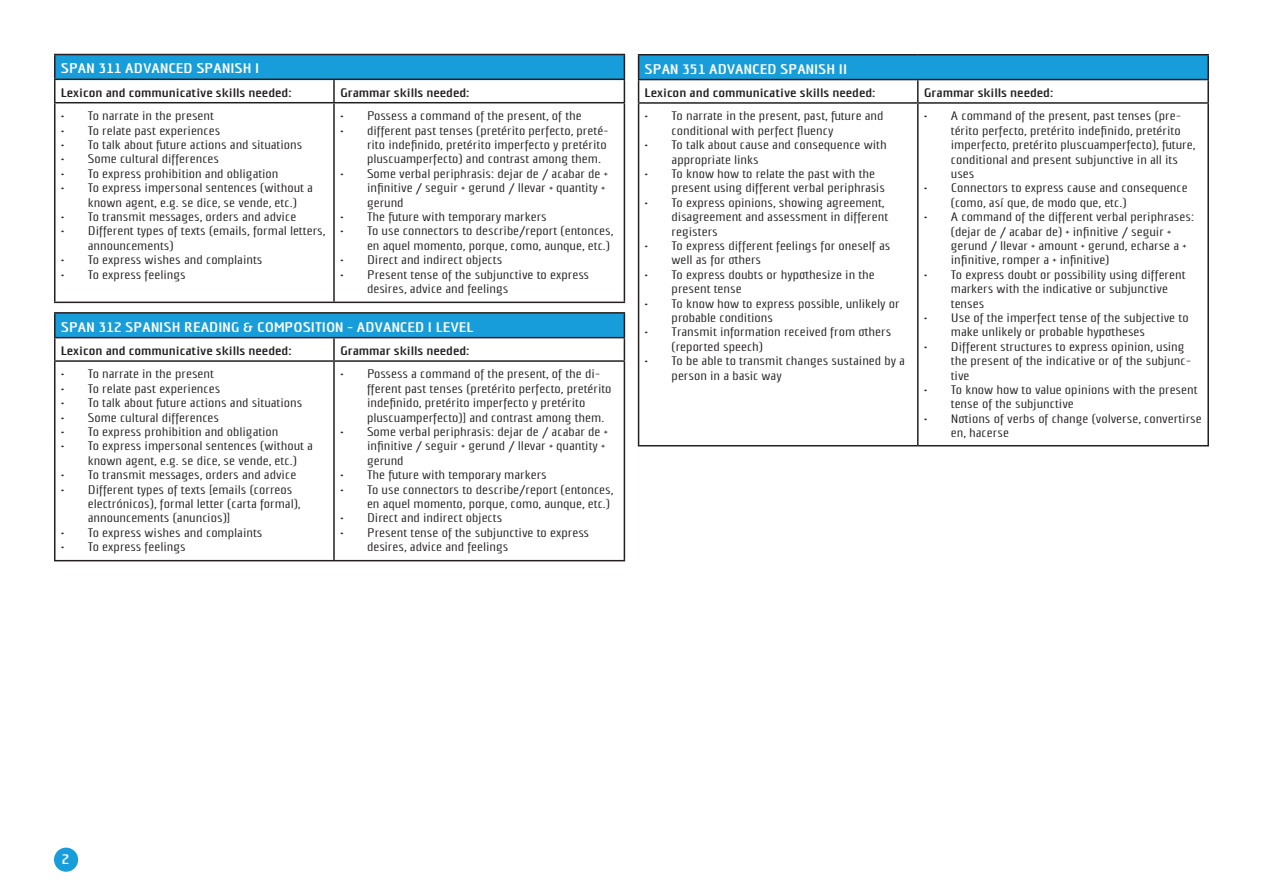
<style>
.page{position:relative;width:1263px;height:893px;background:#fff}
.page>*{position:absolute;margin:0;border:0;box-sizing:border-box;transform-origin:0 0}
.t1{font:700 13.5px "Economica";color:#fff;scale:1.41 1}
.t2{font:12px/14.4px "Economica";color:#231f20;scale:1.41 1}
.t3{font:700 12px "Economica";color:#231f20;scale:1.41 1}
</style>
<div class="page">
<div style="left:55px;top:55px;width:569px;height:24px;background:#179dd9"></div>
<hr style="left:54px;top:80px;width:2px;height:22px;background:#231f20">
<hr style="left:333px;top:80px;width:2px;height:22px;background:#231f20">
<hr style="left:54px;top:102px;width:280px;height:1px;background:#231f20">
<hr style="left:54px;top:103px;width:2px;height:199px;background:#231f20">
<hr style="left:334px;top:102px;width:291px;height:1px;background:#231f20">
<hr style="left:333px;top:103px;width:2px;height:199px;background:#231f20">
<hr style="left:624px;top:103px;width:1px;height:199px;background:#231f20">
<hr style="left:54px;top:302px;width:280px;height:1px;background:#231f20">
<hr style="left:334px;top:302px;width:291px;height:1px;background:#231f20">
<hr style="left:54px;top:54px;width:280px;height:1px;background:#231f20">
<hr style="left:54px;top:55px;width:2px;height:24px;background:#231f20">
<hr style="left:334px;top:54px;width:291px;height:1px;background:#231f20">
<svg style="left:624px;top:55px;width:1px;height:47px"></svg>
<hr style="left:54px;top:79px;width:280px;height:1px;background:#231f20">
<hr style="left:334px;top:79px;width:291px;height:1px;background:#231f20">
<div style="left:55px;top:313px;width:569px;height:25px;background:#179dd9"></div>
<hr style="left:54px;top:338px;width:2px;height:22px;background:#231f20">
<hr style="left:333px;top:338px;width:2px;height:22px;background:#231f20">
<hr style="left:54px;top:360px;width:280px;height:2px;background:#231f20">
<hr style="left:54px;top:362px;width:2px;height:198px;background:#231f20">
<hr style="left:334px;top:360px;width:291px;height:2px;background:#231f20">
<hr style="left:333px;top:362px;width:2px;height:198px;background:#231f20">
<hr style="left:624px;top:362px;width:1px;height:198px;background:#231f20">
<hr style="left:54px;top:560px;width:280px;height:1px;background:#231f20">
<hr style="left:334px;top:560px;width:291px;height:1px;background:#231f20">
<hr style="left:54px;top:312px;width:280px;height:2px;background:#231f20">
<hr style="left:54px;top:314px;width:2px;height:23px;background:#231f20">
<hr style="left:334px;top:312px;width:291px;height:2px;background:#231f20">
<svg style="left:624px;top:314px;width:1px;height:46px"></svg>
<hr style="left:54px;top:337px;width:280px;height:1px;background:#231f20">
<hr style="left:334px;top:337px;width:291px;height:1px;background:#231f20">
<div style="left:639px;top:55px;width:569px;height:25px;background:#179dd9"></div>
<svg style="left:917px;top:80px;width:1px;height:22px"></svg>
<hr style="left:1207px;top:80px;width:2px;height:22px;background:#231f20">
<hr style="left:638px;top:102px;width:280px;height:2px;background:#231f20">
<hr style="left:638px;top:104px;width:1px;height:341px;background:#231f20">
<hr style="left:918px;top:102px;width:291px;height:2px;background:#231f20">
<hr style="left:917px;top:104px;width:1px;height:341px;background:#231f20">
<hr style="left:1207px;top:104px;width:2px;height:341px;background:#231f20">
<hr style="left:638px;top:445px;width:280px;height:1px;background:#231f20">
<hr style="left:918px;top:445px;width:291px;height:1px;background:#231f20">
<hr style="left:638px;top:54px;width:280px;height:2px;background:#231f20">
<svg style="left:638px;top:56px;width:1px;height:46px"></svg>
<hr style="left:918px;top:54px;width:291px;height:2px;background:#231f20">
<hr style="left:1207px;top:56px;width:2px;height:23px;background:#231f20">
<hr style="left:638px;top:79px;width:280px;height:1px;background:#231f20">
<hr style="left:918px;top:79px;width:291px;height:1px;background:#231f20">
<div style="left:54px;top:848px;width:24px;height:24px;background:#179dd9;border-radius:50%"></div>
<p class="t1" style="left:61px;top:61px;width:142px">SPAN 311 ADVANCED SPANISH I</p>
<p class="t3" style="left:61px;top:85px;width:165px">Lexicon and communicative skills needed:</p>
<p class="t3" style="left:340px;top:85px;width:93px">Grammar skills needed:</p>
<p class="t2" style="left:61px;top:109px;width:110px">• To narrate in the present</p>
<p class="t2" style="left:61px;top:123px;width:115px">• To relate past experiences</p>
<p class="t2" style="left:61px;top:137px;width:173px">• To talk about future actions and situations</p>
<p class="t2" style="left:61px;top:152px;width:114px">• Some cultural differences</p>
<p class="t2" style="left:61px;top:166px;width:156px">• To express prohibition and obligation</p>
<p class="t2" style="left:88px;top:181px;width:161px;text-indent:-27px">• To express impersonal sentences (without a known agent, e.g. se dice, se vende, etc.)</p>
<p class="t2" style="left:61px;top:209px;width:169px">• To transmit messages, orders and advice</p>
<p class="t2" style="left:88px;top:224px;width:170px;text-indent:-27px">• Different types of texts (emails, formal letters, announcements)</p>
<p class="t2" style="left:61px;top:253px;width:145px">• To express wishes and complaints</p>
<p class="t2" style="left:61px;top:267px;width:90px">• To express feelings</p>
<p class="t2" style="left:340px;top:109px;width:173px">• Possess a command of the present, of the</p>
<p class="t2" style="left:367px;top:123px;width:173px;text-indent:-27px">• different past tenses (pretérito perfecto, preté&shy;rito indefinido, pretérito imperfecto y pretérito pluscuamperfecto) and contrast among them.</p>
<p class="t2" style="left:367px;top:166px;width:172px;text-indent:-27px">• Some verbal periphrasis: dejar de / acabar de + infinitive / seguir + gerund / llevar + quantity + gerund</p>
<p class="t2" style="left:340px;top:209px;width:148px">• The future with temporary markers</p>
<p class="t2" style="left:340px;top:224px;width:195px;text-align:right">• To use connectors to describe/report (entonces, en aquel momento, porque, como, aunque, etc.)</p>
<p class="t2" style="left:340px;top:253px;width:117px">• Direct and indirect objects</p>
<p class="t2" style="left:367px;top:267px;width:159px;text-indent:-27px">• Present tense of the subjunctive to express desires, advice and feelings</p>
<p class="t1" style="left:61px;top:319px;width:294px">SPAN 312 SPANISH READING &amp; COMPOSITION - ADVANCED I LEVEL</p>
<p class="t3" style="left:61px;top:344px;width:165px">Lexicon and communicative skills needed:</p>
<p class="t3" style="left:340px;top:344px;width:93px">Grammar skills needed:</p>
<p class="t2" style="left:61px;top:367px;width:110px">• To narrate in the present</p>
<p class="t2" style="left:61px;top:381px;width:115px">• To relate past experiences</p>
<p class="t2" style="left:61px;top:396px;width:173px">• To talk about future actions and situations</p>
<p class="t2" style="left:61px;top:410px;width:114px">• Some cultural differences</p>
<p class="t2" style="left:61px;top:424px;width:156px">• To express prohibition and obligation</p>
<p class="t2" style="left:88px;top:439px;width:161px;text-indent:-27px">• To express impersonal sentences (without a known agent, e.g. se dice, se vende, etc.)</p>
<p class="t2" style="left:61px;top:468px;width:169px">• To transmit messages, orders and advice</p>
<p class="t2" style="left:88px;top:482px;width:152px;text-indent:-27px">• Different types of texts [emails (correos electrónicos), formal letter (carta formal), announcements (anuncios)]</p>
<p class="t2" style="left:61px;top:525px;width:145px">• To express wishes and complaints</p>
<p class="t2" style="left:61px;top:540px;width:90px">• To express feelings</p>
<p class="t2" style="left:367px;top:367px;width:175px;text-indent:-27px">• Possess a command of the present, of the di&shy;fferent past tenses (pretérito perfecto, pretérito indefinido, pretérito imperfecto y pretérito pluscuamperfecto)] and contrast among them.</p>
<p class="t2" style="left:367px;top:424px;width:172px;text-indent:-27px">• Some verbal periphrasis: dejar de / acabar de + infinitive / seguir + gerund / llevar + quantity + gerund</p>
<p class="t2" style="left:340px;top:468px;width:148px">• The future with temporary markers</p>
<p class="t2" style="left:340px;top:482px;width:195px;text-align:right">• To use connectors to describe/report (entonces, en aquel momento, porque, como, aunque, etc.)</p>
<p class="t2" style="left:340px;top:511px;width:117px">• Direct and indirect objects</p>
<p class="t2" style="left:367px;top:525px;width:159px;text-indent:-27px">• Present tense of the subjunctive to express desires, advice and feelings</p>
<p class="t1" style="left:645px;top:61px;width:145px">SPAN 351 ADVANCED SPANISH II</p>
<p class="t3" style="left:645px;top:86px;width:165px">Lexicon and communicative skills needed:</p>
<p class="t3" style="left:924px;top:86px;width:93px">Grammar skills needed:</p>
<p class="t2" style="left:672px;top:109px;width:152px;text-indent:-27px">• To narrate in the present, past, future and conditional with perfect fluency</p>
<p class="t2" style="left:672px;top:138px;width:154px;text-indent:-27px">• To talk about cause and consequence with appropriate links</p>
<p class="t2" style="left:672px;top:166px;width:153px;text-indent:-27px">• To know how to relate the past with the present using different verbal periphrasis</p>
<p class="t2" style="left:672px;top:195px;width:155px;text-indent:-27px">• To express opinions, showing agreement, disagreement and assessment in different registers</p>
<p class="t2" style="left:672px;top:238px;width:157px;text-indent:-27px">• To express different feelings for oneself as well as for others</p>
<p class="t2" style="left:672px;top:267px;width:146px;text-indent:-27px">• To express doubts or hypothesize in the present tense</p>
<p class="t2" style="left:672px;top:296px;width:163px;text-indent:-27px">• To know how to express possible, unlikely or probable conditions</p>
<p class="t2" style="left:672px;top:325px;width:157px;text-indent:-27px">• Transmit information received from others (reported speech)</p>
<p class="t2" style="left:672px;top:354px;width:167px;text-indent:-27px">• To be able to transmit changes sustained by a person in a basic way</p>
<p class="t2" style="left:951px;top:109px;width:175px;text-indent:-27px">• A command of the present, past tenses (pre&shy;térito perfecto, pretérito indefinido, pretérito imperfecto, pretérito pluscuamperfecto), future, conditional and present subjunctive in all its uses</p>
<p class="t2" style="left:951px;top:181px;width:170px;text-indent:-27px">• Connectors to express cause and consequence (como, así que, de modo que, etc.)</p>
<p class="t2" style="left:951px;top:210px;width:174px;text-indent:-27px">• A command of the different verbal periphrases: (dejar de / acabar de) + infinitive / seguir + gerund / llevar + amount + gerund, echarse a + infinitive, romper a + infinitive)</p>
<p class="t2" style="left:951px;top:267px;width:168px;text-indent:-27px">• To express doubt or possibility using different markers with the indicative or subjunctive tenses</p>
<p class="t2" style="left:951px;top:310px;width:170px;text-indent:-27px">• Use of the imperfect tense of the subjective to make unlikely or probable hypotheses</p>
<p class="t2" style="left:951px;top:339px;width:172px;text-indent:-27px">• Different structures to express opinion, using the present of the indicative or of the subjunc&shy;tive</p>
<p class="t2" style="left:951px;top:382px;width:177px;text-indent:-27px">• To know how to value opinions with the present tense of the subjunctive</p>
<p class="t2" style="left:951px;top:411px;width:179px;text-indent:-27px">• Notions of verbs of change (volverse, convertirse en, hacerse</p>
<p class="t1" style="left:61px;top:851px;width:7px">2</p>
</div>
